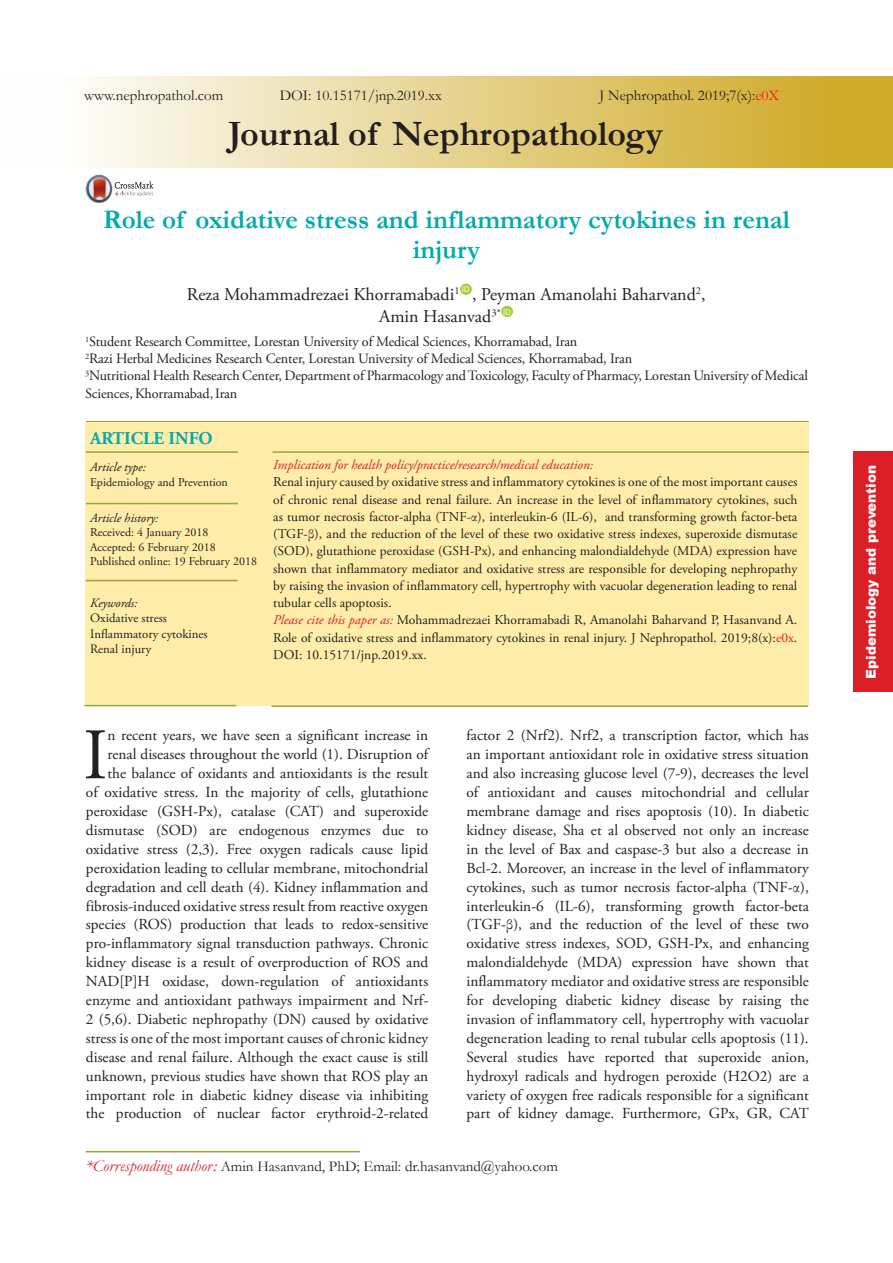
<style>
.page{position:relative;width:893px;height:1263px;background:#fff}
.page>*{position:absolute;margin:0;border:0;box-sizing:border-box;transform-origin:0 0}
.t1{font:72.3px "Adobe Garamond Pro";color:#231f20}
.t2{font:700 36px "Garamond";color:#231f20}
.t3{font:700 27px/30px "Garamond";color:#00aaad;text-align:center}
.t4{font:18px/21.6px "Adobe Garamond Pro";color:#231f20}
.t5{font:700 18px "Adobe Garamond Pro";color:#00aaad}
.t6{font:15.3px/18.9px "Adobe Garamond Pro";color:#231f20;text-align:right}
.t7{font:15px "Garamond";color:#231f20}
.t8{font:14.25px/17.1px "Adobe Garamond Pro";letter-spacing:-.01em;color:#231f20}
.t9{font:13.5px/17.2px "Adobe Garamond Pro";color:#231f20;text-align:justify}
.t10{font:italic 13.5px "Adobe Garamond Pro";color:#d1232a}
.t11{font:900 13.5px "Arial";color:#fff}
.t12{font:12.75px "Adobe Garamond Pro";color:#231f20}
.t13{font:italic 12.75px "Adobe Garamond Pro";color:#231f20}
.t14{font:12px "Adobe Garamond Pro";color:#231f20}
.t15{font:7.8px "Arial";color:#fff}
.s1{color:#ee1d23}
.s2{font-family:"Garamond"}
.s3{font-style:italic;color:#d1232a}
.s4{color:#d62027}
.s5{font-style:italic;font-size:16.5px;color:#d1232a}
</style>
<div class="page">
<div style="left:0;top:76px;width:893px;height:92px;background:linear-gradient(to right,#fff,#cea51c)"></div>
<div style="left:460px;top:284px;width:12px;height:11px;background:#a6ce39;border-radius:50%"></div>
<div style="left:501px;top:306px;width:12px;height:11px;background:#a6ce39;border-radius:50%"></div>
<img style="left:85px;top:174px;width:17px;height:22px">
<svg style="left:87px;top:175px;width:67px;height:27px"></svg>
<hr style="left:86px;top:1151px;width:274px;height:1px;background:#90a83d">
<div style="left:853px;top:451px;width:40px;height:241px;background:#dc1f26"></div>
<hr style="left:86px;top:421px;width:723px;height:1px;background:#90a83d">
<div style="left:85px;top:422px;width:724px;height:284px;background:#ffeda9"></div>
<hr style="left:86px;top:451px;width:152px;height:2px;background:#90a83d">
<hr style="left:272px;top:451px;width:537px;height:2px;background:#90a83d">
<hr style="left:86px;top:503px;width:152px;height:1px;background:#90a83d">
<hr style="left:85px;top:580px;width:152px;height:1px;background:#90a83d">
<hr style="left:84px;top:705px;width:152px;height:1px;background:#90a83d">
<hr style="left:272px;top:705px;width:536px;height:2px;background:#90a83d">
<p class="t7" style="left:84px;top:85px;width:141px">www.nephropathol.com</p>
<p class="t7" style="left:280px;top:85px;width:164px">DOI: 10.15171/jnp.2019.xx</p>
<p class="t7" style="left:599px;top:85px;width:181px">J Nephropathol. 2019;7(x):<span class="s1">e0X</span></p>
<p class="t2" style="left:228px;top:109px;width:436px">Journal of Nephropathology</p>
<p class="t3" style="left:103px;top:205px;width:688px">Role of oxidative stress and inflammatory cytokines in renal injury</p>
<p class="t4" style="left:187px;top:284px;width:274px">Reza Mohammadrezaei Khorramabadi<sup>1</sup></p>
<p class="t15" style="left:462px;top:284px;width:9px">ID</p>
<p class="t4" style="left:379px;top:284px;width:328px;text-indent:93px">, Peyman Amanolahi Baharvand<sup>2</sup>,<br>Amin Hasanvad<sup>3*</sup></p>
<p class="t15" style="left:503px;top:306px;width:9px">ID</p>
<p class="t8" style="left:85px;top:334px;width:494px"><sup>1</sup>Student Research Committee, Lorestan University of Medical Sciences, Khorramabad, Iran</p>
<p class="t8" style="left:85px;top:351px;width:549px"><sup>2</sup>Razi Herbal Medicines Research Center, Lorestan University of Medical Sciences, Khorramabad, Iran</p>
<p class="t8" style="left:85px;top:368px;width:724px"><sup>3</sup>Nutritional Health Research Center, Department of Pharmacology and Toxicology, Faculty of Pharmacy, Lorestan University of Medical<br>Sciences, Khorramabad, Iran</p>
<p class="t5" style="left:90px;top:428px;width:124px">ARTICLE INFO</p>
<p class="t13" style="left:90px;top:460px;width:57px">Article type:</p>
<p class="t14" style="left:90px;top:475px;width:139px">Epidemiology and Prevention</p>
<p class="t13" style="left:90px;top:510px;width:70px">Article history:</p>
<p class="t14" style="left:90px;top:525px;width:120px">Received: 4 January 2018</p>
<p class="t14" style="left:90px;top:540px;width:127px">Accepted: 6 February 2018</p>
<p class="t14" style="left:90px;top:554px;width:168px">Published online: 19 February 2018</p>
<p class="t13" style="left:90px;top:595px;width:49px">Keywords:</p>
<p class="t12" style="left:90px;top:611px;width:78px">Oxidative stress</p>
<p class="t12" style="left:90px;top:626px;width:119px">Inflammatory cytokines</p>
<p class="t12" style="left:90px;top:641px;width:63px">Renal injury</p>
<p class="t10" style="left:273px;top:457px;width:321px">Implication for health policy/practice/research/medical education:</p>
<p class="t9" style="left:273px;top:474px;width:526px">Renal injury caused by oxidative stress and inflammatory cytokines is one of the most important causes of chronic renal disease and renal failure. An increase in the level of inflammatory cytokines, such as tumor necrosis factor-alpha (TNF‑<span class="s2">α</span>), interleukin‑6 (IL‑6), and transforming growth factor‑beta (TGF‑<span class="s2">β</span>), and the reduction of the level of these two oxidative stress indexes, superoxide dismutase (SOD), glutathione peroxidase (GSH‑Px), and enhancing malondialdehyde (MDA) expression have shown that inflammatory mediator and oxidative stress are responsible for developing nephropathy by raising the invasion of inflammatory cell, hypertrophy with vacuolar degeneration leading to renal tubular cells apoptosis.</p>
<p class="t9" style="left:273px;top:612px;width:526px"><span class="s3">Please cite this paper as:</span> Mohammadrezaei Khorramabadi R, Amanolahi Baharvand P, Hasanvand A.<br>Role of oxidative stress and inflammatory cytokines in renal injury. J Nephropathol. 2019;8(x):<span class="s4">e0x</span>.<br>DOI: 10.15171/jnp.2019.xx.</p>
<p class="t6" style="left:86px;top:727px;width:344px">n recent years, we have seen a significant increase in renal diseases throughout the world (1). Disruption of the balance of oxidants and antioxidants is the result<br>of oxidative stress. In the majority of cells, glutathione peroxidase (GSH-Px), catalase (CAT) and superoxide dismutase (SOD) are endogenous enzymes due to oxidative stress (2,3). Free oxygen radicals cause lipid peroxidation leading to cellular membrane, mitochondrial degradation and cell death (4). Kidney inflammation and fibrosis-induced oxidative stress result from reactive oxygen species (ROS) production that leads to redox-sensitive pro-inflammatory signal transduction pathways. Chronic kidney disease is a result of overproduction of ROS and NAD[P]H oxidase, down-regulation of antioxidants enzyme and antioxidant pathways impairment and Nrf-2 (5,6). Diabetic nephropathy (DN) caused by oxidative stress is one of the most important causes of chronic kidney disease and renal failure. Although the exact cause is still unknown, previous studies have shown that ROS play an important role in diabetic kidney disease via inhibiting the production of nuclear factor erythroid-2-related</p>
<p class="t6" style="left:466px;top:727px;width:344px;text-align:justify">factor 2 (Nrf2). Nrf2, a transcription factor, which has an important antioxidant role in oxidative stress situation and also increasing glucose level (7-9), decreases the level of antioxidant and causes mitochondrial and cellular membrane damage and rises apoptosis (10). In diabetic kidney disease, Sha et al observed not only an increase in the level of Bax and caspase‑3 but also a decrease in Bcl‑2. Moreover, an increase in the level of inflammatory cytokines, such as tumor necrosis factor‑alpha (TNF‑<span class="s2">α</span>), interleukin‑6 (IL‑6), transforming growth factor‑beta (TGF‑<span class="s2">β</span>), and the reduction of the level of these two oxidative stress indexes, SOD, GSH‑Px, and enhancing malondialdehyde (MDA) expression have shown that inflammatory mediator and oxidative stress are responsible for developing diabetic kidney disease by raising the invasion of inflammatory cell, hypertrophy with vacuolar degeneration leading to renal tubular cells apoptosis (11).<br>Several studies have reported that superoxide anion, hydroxyl radicals and hydrogen peroxide (H2O2) are a variety of oxygen free radicals responsible for a significant part of kidney damage. Furthermore, GPx, GR, CAT</p>
<p class="t1" style="left:83px;top:712px;width:26px">I</p>
<p class="t7" style="left:86px;top:1156px;width:474px"><span class="s5">*Corresponding author:</span> Amin Hasanvand, PhD; Email: dr.hasanvand@yahoo.com</p>
<p class="t11" style="left:861px;top:678px;width:215px;rotate:-90deg">Epidemiology and prevention</p>
</div>
